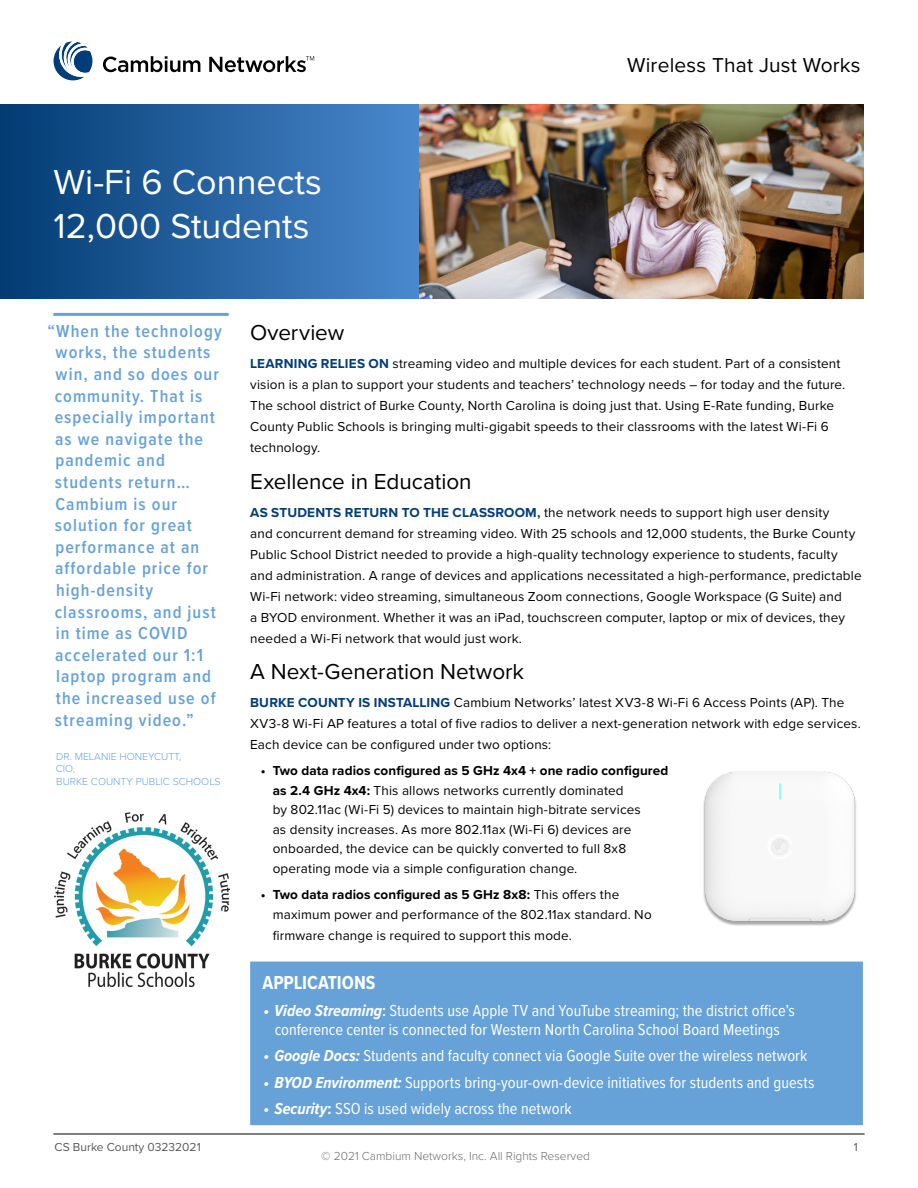
<style>
.page{position:relative;width:918px;height:1188px;background:#fff}
.page>*{position:absolute;margin:0;border:0;box-sizing:border-box;transform-origin:0 0}
.t1{font:36px/43.2px "Proxima Nova";color:#fff}
.t2{font:22.5px "Proxima Nova";color:#000}
.t3{font:20.85px "Proxima Nova";letter-spacing:.01em;color:#000}
.t4{font:700 19.5px "Proxima Nova Cond";color:#fff}
.t5{font:600 18px/21.6px "Proxima Nova Cond";letter-spacing:.06em;color:#66a2d7}
.t6{font:16.5px/19.5px "Proxima Nova Cond";letter-spacing:.005em;color:#fff;text-align:center}
.t7{font:13.5px/21px "Proxima Nova";letter-spacing:.01em;color:#000}
.t8{font:300 12px "Proxima Nova";color:#6b6c6f}
.t9{font:12px "Proxima Nova";color:#58595b}
.t10{font:300 10.5px/12.6px "Proxima Nova";color:#66a2d7}
.s1{font-weight:700;color:#003d79}
.s2{font-weight:700}
.s3{font-weight:700;font-style:italic}
.s4{font-weight:600}
</style>
<div class="page">
<svg style="left:0;top:105px;width:419px;height:194px;background:#2661a0"></svg>
<svg style="left:103px;top:56px;width:97px;height:16px"></svg>
<svg style="left:209px;top:56px;width:105px;height:16px"></svg>
<svg style="left:54px;top:41px;width:38px;height:39px"></svg>
<img style="left:419px;top:105px;width:445px;height:194px">
<hr style="left:53px;top:1134px;width:812px;height:1px;background:#000">
<hr style="left:53px;top:313px;width:176px;height:3px;background:#66a2d7">
<img style="left:55px;top:813px;width:174px;height:174px">
<div style="left:250px;top:962px;width:613px;height:163px;background:#66a2d7"></div>
<img style="left:703px;top:771px;width:153px;height:155px">
<h1 class="t1" style="left:54px;top:159px;width:270px">Wi-Fi 6 Connects<br>12,000 Students</h1>
<h3 class="t3" style="left:627px;top:49px;width:235px">Wireless That Just Works</h3>
<p class="t5" style="left:55px;top:320px;width:169px;text-indent:-7px">“When the technology works, the students win, and so does our community. That is especially important as we navigate the pandemic and students return…<br>Cambium is our solution for great performance at an affordable price for high-density classrooms, and just in time as COVID accelerated our 1:1 laptop program and the increased use of streaming video.”</p>
<p class="t10" style="left:56px;top:749px;width:166px">DR. MELANIE HONEYCUTT,<br>CIO,<br>BURKE COUNTY PUBLIC SCHOOLS</p>
<h2 class="t2" style="left:250px;top:316px;width:96px">Overview</h2>
<p class="t7" style="left:250px;top:353px;width:597px"><span class="s1">LEARNING RELIES ON</span> streaming video and multiple devices for each student. Part of a consistent vision is a plan to support your students and teachers’ technology needs – for today and the future.<br>The school district of Burke County, North Carolina is doing just that. Using E-Rate funding, Burke County Public Schools is bringing multi-gigabit speeds to their classrooms with the latest Wi-Fi 6 technology.</p>
<h2 class="t2" style="left:250px;top:465px;width:223px">Exellence in Education</h2>
<p class="t7" style="left:250px;top:501px;width:613px"><span class="s1">AS STUDENTS RETURN TO THE CLASSROOM,</span> the network needs to support high user density<br>and concurrent demand for streaming video. With 25 schools and 12,000 students, the Burke County Public School District needed to provide a high-quality technology experience to students, faculty and administration. A range of devices and applications necessitated a high-performance, predictable Wi-Fi network: video streaming, simultaneous Zoom connections, Google Workspace (G Suite) and<br>a BYOD environment. Whether it was an iPad, touchscreen computer, laptop or mix of devices, they needed a Wi-Fi network that would just work.</p>
<h2 class="t2" style="left:250px;top:655px;width:275px">A Next-Generation Network</h2>
<p class="t7" style="left:250px;top:692px;width:612px"><span class="s1">BURKE COUNTY IS INSTALLING</span> Cambium Networks’ latest XV3-8 Wi-Fi 6 Access Points (AP). The<br>XV3-8 Wi-Fi AP features a total of five radios to deliver a next-generation network with edge services.<br>Each device can be configured under two options:</p>
<p class="t7" style="left:273px;top:761px;width:397px;line-height:19.5px;text-indent:-12px"><span class="s2">• Two data radios configured as 5 GHz 4x4 + one radio configured as 2.4 GHz 4x4:</span> This allows networks currently dominated<br>by 802.11ac (Wi-Fi 5) devices to maintain high-bitrate services<br>as density increases. As more 802.11ax (Wi-Fi 6) devices are onboarded, the device can be quickly converted to full 8x8 operating mode via a simple configuration change.</p>
<p class="t7" style="left:273px;top:884px;width:381px;line-height:19.5px;text-indent:-12px"><span class="s2">• Two data radios configured as 5 GHz 8x8:</span> This offers the maximum power and performance of the 802.11ax standard. No</p>
<p class="t7" style="left:273px;top:924px;width:301px">firmware change is required to support this mode.</p>
<h3 class="t4" style="left:262px;top:968px;width:115px">APPLICATIONS</h3>
<p class="t6" style="left:263px;top:1000px;width:533px"><span class="s3">• Video Streaming</span><span class="s4">:</span> Students use Apple TV and YouTube streaming; the district office’s conference center is connected for Western North Carolina School Board Meetings</p>
<p class="t6" style="left:263px;top:1045px;width:546px"><span class="s3">• Google Docs:</span> Students and faculty connect via Google Suite over the wireless network</p>
<p class="t6" style="left:263px;top:1072px;width:553px"><span class="s3">• BYOD Environment:</span> Supports bring-your-own-device initiatives for students and guests</p>
<p class="t6" style="left:263px;top:1098px;width:310px"><span class="s3">• Security</span><span class="s2">:</span> SSO is used widely across the network</p>
<p class="t9" style="left:55px;top:1138px;width:148px">CS Burke County 03232021</p>
<p class="t9" style="left:854px;top:1138px;width:6px">1</p>
<p class="t8" style="left:321px;top:1147px;width:270px">© 2021 Cambium Networks, Inc. All Rights Reserved</p>
</div>
